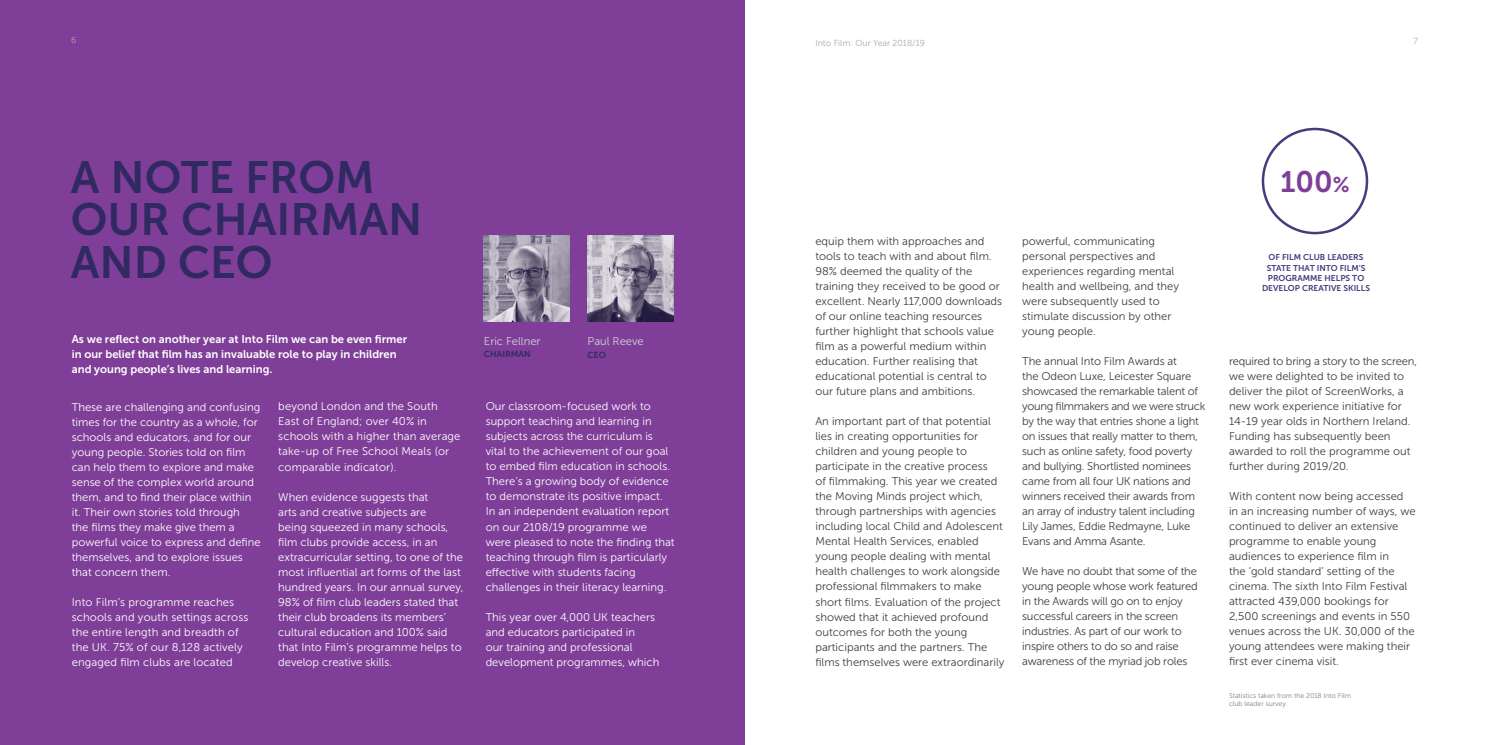
<style>
.page{position:relative;width:1489px;height:745px;background:#fff}
.page>*{position:absolute;margin:0;border:0;box-sizing:border-box;transform-origin:0 0}
.t1{font:45px/42.5px "Museo Sans 700";color:#312961}
.t2{font:29.5px "Museo Sans 700";color:#7f3f98}
.t3{font:11.25px/15px "Museo Sans 300";color:#3d3f42}
.t4{font:11.25px/15px "Museo Sans 300";color:#fff}
.t5{font:11.25px/15px "Museo Sans 300";letter-spacing:-.02em;color:#3d3f42}
.t6{font:11.25px/15px "Museo Sans 700";color:#fff}
.t7{font:11.25px "Museo Sans 300";color:#d1d3d4}
.t8{font:8.75px "Museo Sans 300";color:#a7a9ac}
.t9{font:8.75px "Museo Sans 700";color:#312961}
.t10{font:8.5px/10.2px "Museo Sans 700";color:#473b7d;text-align:center}
.t11{font:6.88px/8.8px "Museo Sans 300";color:#7b8084}
.s1{font-size:21.25px}
</style>
<div class="page">
<div style="left:0;top:0;width:744px;height:744px;background:#7f3f98"></div>
<div style="left:1261px;top:128px;width:106px;height:106px;border:2px solid #473b7d;border-radius:50%"></div>
<img style="left:587px;top:235px;width:86px;height:86px">
<img style="left:484px;top:235px;width:86px;height:86px">
<p class="t8" style="left:71px;top:35px;width:7px">6</p>
<p class="t8" style="left:815px;top:38px;width:111px">Into Film: Our Year 2018/19</p>
<p class="t8" style="left:1413px;top:36px;width:6px">7</p>
<h1 class="t1" style="left:71px;top:156px;width:353px">A NOTE FROM<br>OUR CHAIRMAN<br>AND CEO</h1>
<p class="t6" style="left:72px;top:331px;width:337px">As we reflect on another year at Into Film we can be even firmer in our belief that film has an invaluable role to play in children and young people’s lives and learning.</p>
<p class="t4" style="left:72px;top:399px;width:190px">These are challenging and confusing times for the country as a whole, for schools and educators, and for our young people. Stories told on film can help them to explore and make sense of the complex world around them, and to find their place within it. Their own stories told through<br>the films they make give them a powerful voice to express and define themselves, and to explore issues that concern them.</p>
<p class="t4" style="left:72px;top:594px;width:178px">Into Film’s programme reaches schools and youth settings across the entire length and breadth of the UK. 75% of our 8,128 actively engaged film clubs are located</p>
<p class="t4" style="left:278px;top:399px;width:184px">beyond London and the South<br>East of England; over 40% in schools with a higher than average take-up of Free School Meals (or comparable indicator).</p>
<p class="t4" style="left:278px;top:489px;width:187px">When evidence suggests that<br>arts and creative subjects are<br>being squeezed in many schools, film clubs provide access, in an extracurricular setting, to one of the most influential art forms of the last hundred years. In our annual survey, 98% of film club leaders stated that their club broadens its members’ cultural education and 100% said that Into Film’s programme helps to develop creative skills.</p>
<p class="t7" style="left:484px;top:334px;width:58px">Eric Fellner</p>
<p class="t9" style="left:484px;top:349px;width:48px">CHAIRMAN</p>
<p class="t7" style="left:587px;top:335px;width:58px">Paul Reeve</p>
<p class="t9" style="left:587px;top:349px;width:20px">CEO</p>
<p class="t4" style="left:485px;top:399px;width:190px">Our classroom-focused work to support teaching and learning in subjects across the curriculum is vital to the achievement of our goal to embed film education in schools.<br>There’s a growing body of evidence to demonstrate its positive impact.<br>In an independent evaluation report on our 2108/19 programme we were pleased to note the finding that teaching through film is particularly effective with students facing challenges in their literacy learning.</p>
<p class="t4" style="left:485px;top:609px;width:175px">This year over 4,000 UK teachers and educators participated in<br>our training and professional development programmes, which</p>
<p class="t3" style="left:815px;top:234px;width:188px">equip them with approaches and tools to teach with and about film.<br>98% deemed the quality of the training they received to be good or excellent. Nearly 117,000 downloads of our online teaching resources further highlight that schools value film as a powerful medium within education. Further realising that educational potential is central to our future plans and ambitions.</p>
<p class="t3" style="left:815px;top:414px;width:190px">An important part of that potential lies in creating opportunities for children and young people to participate in the creative process<br>of filmmaking. This year we created the Moving Minds project which, through partnerships with agencies including local Child and Adolescent Mental Health Services, enabled young people dealing with mental health challenges to work alongside professional filmmakers to make short films. Evaluation of the project showed that it achieved profound outcomes for both the young participants and the partners. The films themselves were extraordinarily</p>
<p class="t3" style="left:1022px;top:233px;width:158px">powerful, communicating personal perspectives and experiences regarding mental health and wellbeing, and they were subsequently used to stimulate discussion by other young people.</p>
<p class="t5" style="left:1022px;top:353px;width:185px">The annual Into Film Awards at<br>the Odeon Luxe, Leicester Square showcased the remarkable talent of young filmmakers and we were struck by the way that entries shone a light on issues that really matter to them, such as online safety, food poverty and bullying. Shortlisted nominees came from all four UK nations and winners received their awards from an array of industry talent including Lily James, Eddie Redmayne, Luke Evans and Amma Asante.</p>
<p class="t5" style="left:1022px;top:563px;width:177px">We have no doubt that some of the young people whose work featured in the Awards will go on to enjoy successful careers in the screen industries. As part of our work to inspire others to do so and raise awareness of the myriad job roles</p>
<h2 class="t2" style="left:1280px;top:165px;width:71px">100<span class="s1">%</span></h2>
<p class="t10" style="left:1261px;top:252px;width:109px">OF FILM CLUB LEADERS<br>STATE THAT INTO FILM’S<br>PROGRAMME HELPS TO<br>DEVELOP CREATIVE SKILLS</p>
<p class="t3" style="left:1228px;top:353px;width:190px">required to bring a story to the screen, we were delighted to be invited to deliver the pilot of ScreenWorks, a new work experience initiative for 14-19 year olds in Northern Ireland.<br>Funding has subsequently been awarded to roll the programme out further during 2019/20.</p>
<p class="t3" style="left:1228px;top:488px;width:188px">With content now being accessed<br>in an increasing number of ways, we continued to deliver an extensive programme to enable young audiences to experience film in<br>the ‘gold standard’ setting of the cinema. The sixth Into Film Festival attracted 439,000 bookings for<br>2,500 screenings and events in 550 venues across the UK. 30,000 of the young attendees were making their first ever cinema visit.</p>
<p class="t11" style="left:1228px;top:690px;width:123px">Statistics taken from the 2018 Into Film club leader survey.</p>
</div>
